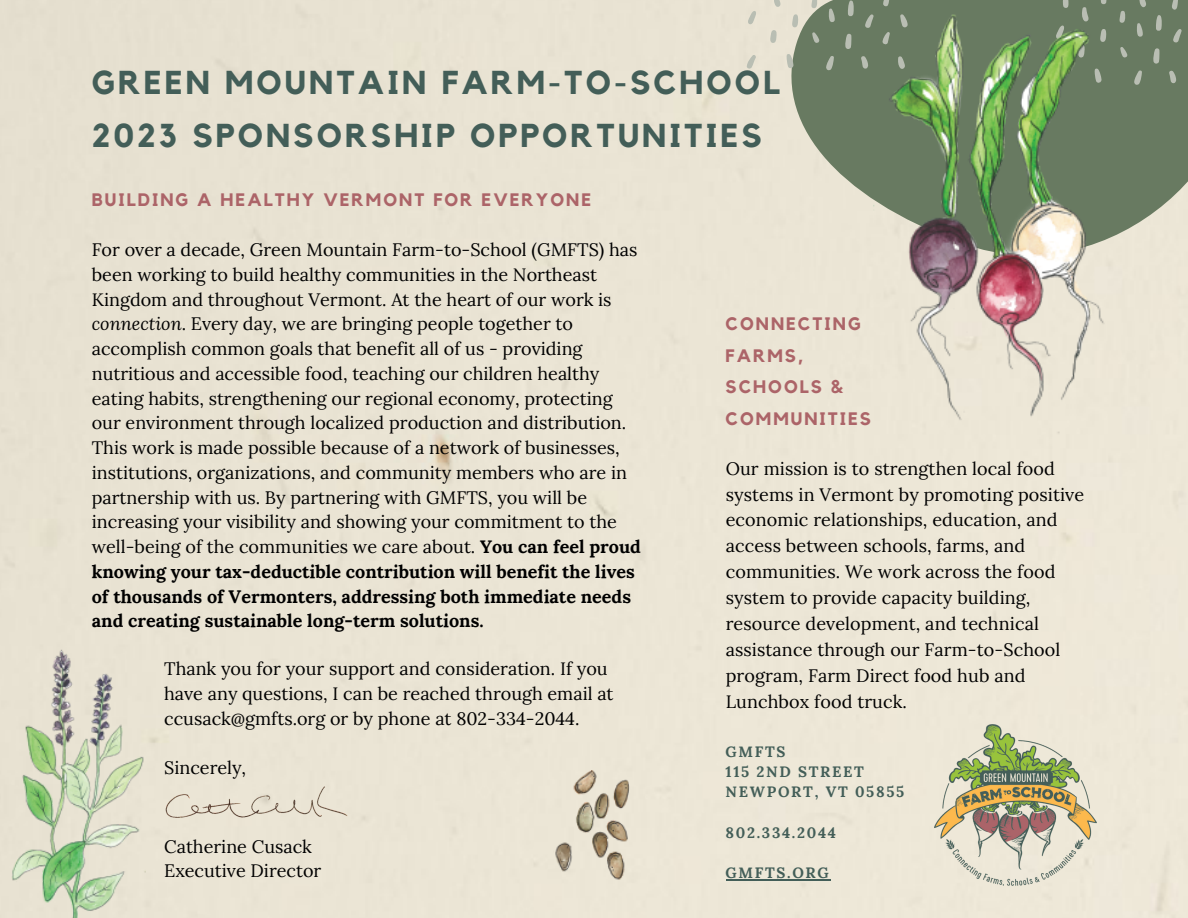
<style>
.page{position:relative;width:1188px;height:918px;background:#eae4d4}
.page>*{position:absolute;margin:0;border:0;box-sizing:border-box;transform-origin:0 0}
.t1{font:700 33px/52.8px "Kollektif";letter-spacing:.095em;color:#435e58}
.t2{font:18px/24.8px "Lora";color:#000}
.t3{font:700 18px/31.5px "Kollektif";letter-spacing:.11em;color:#ac6468}
.t4{font:700 15px/20.2px "Lora";letter-spacing:.11em;color:#435e58}
.s1{font-style:italic}
.s2{font-weight:700}
</style>
<div class="page">
<svg style="left:791px;top:70px;width:397px;height:185px;background:#9ba48f"></svg>
<svg style="left:742px;top:0;width:132px;height:70px;background:#a6ad99"></svg>
<svg style="left:1115px;top:0;width:73px;height:85px;background:#6f8068"></svg>
<img style="left:934px;top:724px;width:162px;height:161px">
<img style="left:874px;top:0;width:241px;height:436px">
<img style="left:0;top:639px;width:158px;height:279px">
<div style="left:554px;top:771px;width:343px;height:147px;background:#ede7d7"></div>
<div style="left:164px;top:748px;width:191px;height:113px;background:#eae4d4"></div>
<hr style="left:726px;top:879px;width:104px;height:2px;background:#435e58">
<h1 class="t1" style="left:92px;top:58px;width:690px">GREEN MOUNTAIN FARM-TO-SCHOOL<br>2023 SPONSORSHIP OPPORTUNITIES</h1>
<p class="t3" style="left:92px;top:185px;width:501px">BUILDING A HEALTHY VERMONT FOR EVERYONE</p>
<p class="t2" style="left:92px;top:237px;width:551px">For over a decade, Green Mountain Farm-to-School (GMFTS) has been working to build healthy communities in the Northeast Kingdom and throughout Vermont. At the heart of our work is <span class="s1">connection</span>. Every day, we are bringing people together to accomplish common goals that benefit all of us - providing nutritious and accessible food, teaching our children healthy eating habits, strengthening our regional economy, protecting our environment through localized production and distribution.<br>This work is made possible because of a network of businesses, institutions, organizations, and community members who are in partnership with us. By partnering with GMFTS, you will be increasing your visibility and showing your commitment to the well-being of the communities we care about. <span class="s2">You can feel proud knowing your tax-deductible contribution will benefit the lives of thousands of Vermonters, addressing both immediate needs and creating sustainable long-term solutions.</span></p>
<p class="t2" style="left:164px;top:657px;width:451px">Thank you for your support and consideration. If you have any questions, I can be reached through email at ccusack@gmfts.org or by phone at 802-334-2044.</p>
<p class="t2" style="left:164px;top:756px;width:84px">Sincerely,</p>
<p class="t2" style="left:164px;top:834px;width:159px">Catherine Cusack<br>Executive Director</p>
<p class="t3" style="left:726px;top:309px;width:147px">CONNECTING<br>FARMS,<br>SCHOOLS &amp;<br>COMMUNITIES</p>
<p class="t2" style="left:726px;top:455px;width:360px;line-height:25.8px">Our mission is to strengthen local food systems in Vermont by promoting positive economic relationships, education, and access between schools, farms, and communities. We work across the food system to provide capacity building, resource development, and technical assistance through our Farm-to-School program, Farm Direct food hub and Lunchbox food truck.</p>
<p class="t4" style="left:726px;top:741px;width:180px">GMFTS<br>115 2ND STREET<br>NEWPORT, VT 05855</p>
<p class="t4" style="left:726px;top:822px;width:112px">802.334.2044</p>
<p class="t4" style="left:726px;top:863px;width:105px">GMFTS.ORG</p>
</div>
